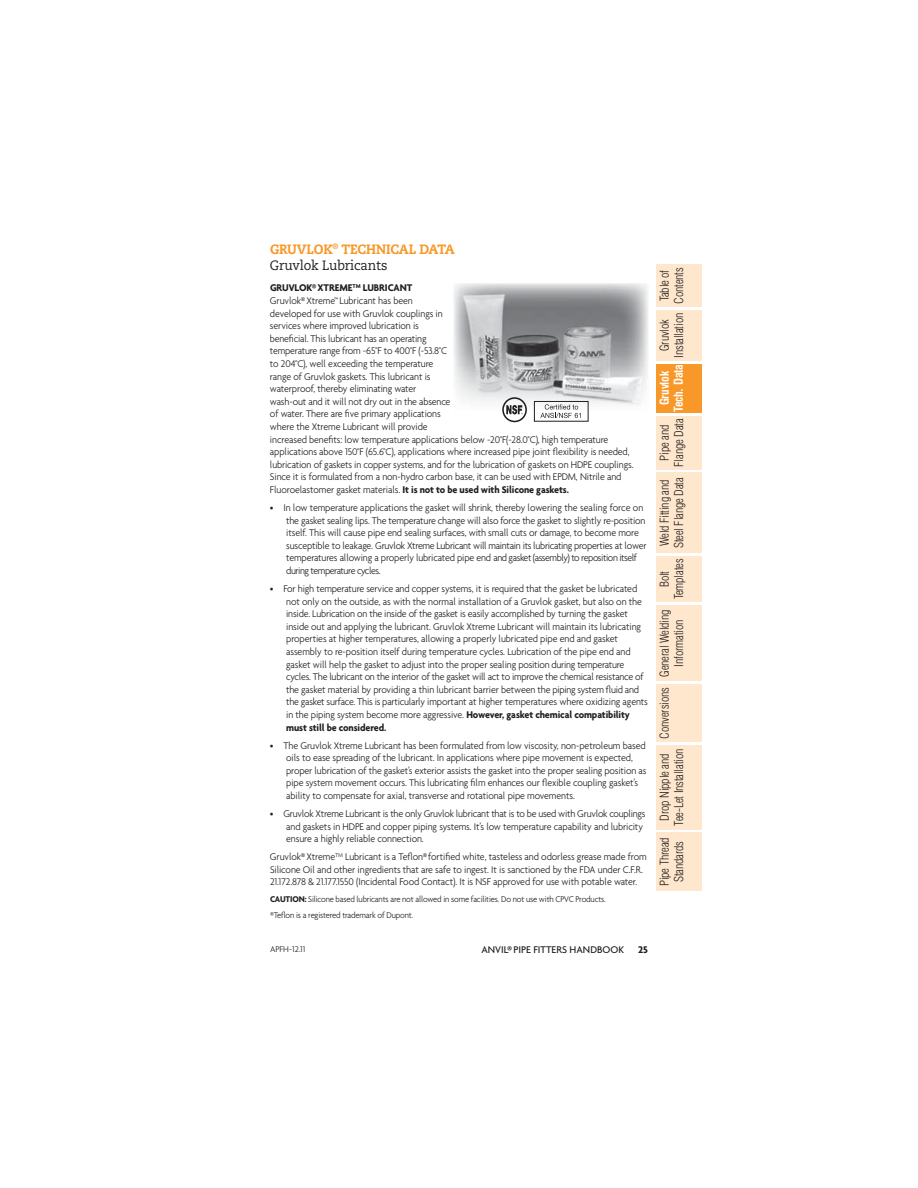
<style>
.page{position:relative;width:918px;height:1188px;background:#fff}
.page>*{position:absolute;margin:0;border:0;box-sizing:border-box;transform-origin:0 0}
.t1{font:800 13.5px/16.2px "Caecilia";letter-spacing:-.01em;color:#f89828;scale:.95 1}
.t2{font:300 condensed 12px/14.2px "Helvetica";letter-spacing:-.01em;color:#231f20;text-align:center}
.t3{font:700 condensed 12px/14.2px "Helvetica";letter-spacing:-.02em;color:#fff;text-align:center;scale:.96 1}
.t4{font:300 10.5px/12.6px "Agenda";letter-spacing:-.01em;color:#231f20;scale:.95 1}
.t5{font:500 10.5px "Agenda";color:#231f20}
.t6{font:700 10.5px "Agenda";color:#231f20}
.t7{font:300 9px/16.2px "Agenda";letter-spacing:-.02em;color:#231f20;scale:.95 1}
.t8{font:300 9px "Agenda";letter-spacing:-.02em;color:#231f20}
.s1{font-weight:400;color:#231f20}
.s2{font-weight:700}
</style>
<div class="page">
<div style="left:656px;top:310px;width:46px;height:51px;background:#ffe7cd"></div>
<div style="left:656px;top:416px;width:46px;height:54px;background:#ffe7cd"></div>
<div style="left:656px;top:473px;width:46px;height:80px;background:#ffe7cd"></div>
<div style="left:656px;top:265px;width:46px;height:42px;background:#ffe7cd"></div>
<div style="left:656px;top:364px;width:46px;height:49px;background:#f89828"></div>
<div style="left:656px;top:556px;width:46px;height:46px;background:#ffe7cd"></div>
<div style="left:656px;top:605px;width:46px;height:76px;background:#ffe7cd"></div>
<div style="left:656px;top:684px;width:46px;height:58px;background:#ffe7cd"></div>
<div style="left:656px;top:745px;width:46px;height:84px;background:#ffe7cd"></div>
<div style="left:656px;top:833px;width:46px;height:58px;background:#ffe7cd"></div>
<img style="left:454px;top:284px;width:194px;height:127px">
<div style="left:502px;top:397px;width:25px;height:25px;border:2px solid #231f20;border-radius:50%"></div>
<svg style="left:506px;top:405px;width:17px;height:9px"></svg>
<svg style="left:540px;top:404px;width:41px;height:14px"></svg>
<div style="left:534px;top:401px;width:55px;height:21px;border:1px solid #231f20"></div>
<p class="t1" style="left:270px;top:242px;width:196px">GRUVLOK<sup>®</sup> TECHNICAL DATA<br><span class="s1">Gruvlok Lubricants</span></p>
<p class="t4" style="left:270px;top:283px;width:384px"><span class="s2">GRUVLOK® XTREME</span><sup>TM</sup> <span class="s2">LUBRICANT<br></span>Gruvlok® Xtreme™ Lubricant has been<br>developed for use with Gruvlok couplings in<br>services where improved lubrication is<br>beneficial. This lubricant has an operating<br>temperature range from -65°F to 400°F (-53.8°C<br>to 204°C), well exceeding the temperature<br>range of Gruvlok gaskets. This lubricant is<br>waterproof, thereby eliminating water<br>wash-out and it will not dry out in the absence<br>of water. There are five primary applications<br>where the Xtreme Lubricant will provide<br>increased benefits: low temperature applications below -20°F(-28.0°C), high temperature applications above 150°F (65.6°C), applications where increased pipe joint flexibility is needed, lubrication of gaskets in copper systems, and for the lubrication of gaskets on HDPE couplings.<br>Since it is formulated from a non-hydro carbon base, it can be used with EPDM, Nitrile and Fluoroelastomer gasket materials. <span class="s2">It is not to be used with Silicone gaskets.</span></p>
<p class="t4" style="left:286px;top:502px;width:381px;text-indent:-16px">• In low temperature applications the gasket will shrink, thereby lowering the sealing force on the gasket sealing lips. The temperature change will also force the gasket to slightly re-position itself. This will cause pipe end sealing surfaces, with small cuts or damage, to become more susceptible to leakage. Gruvlok Xtreme Lubricant will maintain its lubricating properties at lower temperatures allowing a properly lubricated pipe end and gasket (assembly) to reposition itself during temperature cycles.</p>
<p class="t4" style="left:286px;top:583px;width:382px;text-indent:-16px">• For high temperature service and copper systems, it is required that the gasket be lubricated not only on the outside, as with the normal installation of a Gruvlok gasket, but also on the inside. Lubrication on the inside of the gasket is easily accomplished by turning the gasket inside out and applying the lubricant. Gruvlok Xtreme Lubricant will maintain its lubricating properties at higher temperatures, allowing a properly lubricated pipe end and gasket assembly to re-position itself during temperature cycles. Lubrication of the pipe end and gasket will help the gasket to adjust into the proper sealing position during temperature cycles. The lubricant on the interior of the gasket will act to improve the chemical resistance of the gasket material by providing a thin lubricant barrier between the piping system fluid and the gasket surface. This is particularly important at higher temperatures where oxidizing agents in the piping system become more aggressive. <span class="s2">However, gasket chemical compatibility must still be considered.</span></p>
<p class="t4" style="left:286px;top:740px;width:381px;text-indent:-16px">• The Gruvlok Xtreme Lubricant has been formulated from low viscosity, non-petroleum based oils to ease spreading of the lubricant. In applications where pipe movement is expected, proper lubrication of the gasket’s exterior assists the gasket into the proper sealing position as pipe system movement occurs. This lubricating film enhances our flexible coupling gasket’s ability to compensate for axial, transverse and rotational pipe movements.</p>
<p class="t4" style="left:286px;top:808px;width:380px;text-indent:-16px">• Gruvlok Xtreme Lubricant is the only Gruvlok lubricant that is to be used with Gruvlok couplings and gaskets in HDPE and copper piping systems. It’s low temperature capability and lubricity ensure a highly reliable connection.</p>
<p class="t4" style="left:270px;top:851px;width:398px">Gruvlok® Xtreme<sup>TM</sup> Lubricant is a Teflon® fortified white, tasteless and odorless grease made from<br>Silicone Oil and other ingredients that are safe to ingest. It is sanctioned by the FDA under C.F.R.<br>21.172.878 &amp; 21.177.1550 (Incidental Food Contact). It is NSF approved for use with potable water.</p>
<p class="t7" style="left:270px;top:891px;width:355px"><span class="s2">CAUTION:</span> Silicone based lubricants are not allowed in some facilities. Do not use with CPVC Products. ®Teflon is a registered trademark of Dupont.</p>
<p class="t8" style="left:270px;top:945px;width:37px">APFH-12.11</p>
<p class="t5" style="left:481px;top:945px;width:144px">ANVIL® PIPE FITTERS HANDBOOK</p>
<p class="t6" style="left:638px;top:945px;width:11px">25</p>
<p class="t2" style="left:658px;top:304px;width:38px;text-align:left;rotate:-90deg">Table of<br>Contents</p>
<p class="t2" style="left:658px;top:358px;width:46px;rotate:-90deg">Gruvlok<br>Installation</p>
<p class="t3" style="left:658px;top:412px;width:51px;rotate:-90deg">Gruvlok<br>Tech. Data</p>
<p class="t2" style="left:658px;top:467px;width:50px;rotate:-90deg">Pipe and<br>Flange Data</p>
<p class="t2" style="left:658px;top:548px;width:72px;text-align:left;rotate:-90deg">Weld Fitting and<br>Steel Flange Data</p>
<p class="t2" style="left:658px;top:599px;width:42px;rotate:-90deg">Bolt<br>Templates</p>
<p class="t2" style="left:658px;top:677px;width:69px;rotate:-90deg">General Welding<br>Information</p>
<p class="t2" style="left:658px;top:739px;width:53px;rotate:-90deg">Conversions</p>
<p class="t2" style="left:658px;top:826px;width:78px;rotate:-90deg">Drop Nipple and<br>Tee-Let Installation</p>
<p class="t2" style="left:658px;top:886px;width:50px;rotate:-90deg">Pipe Thread<br>Standards</p>
</div>
